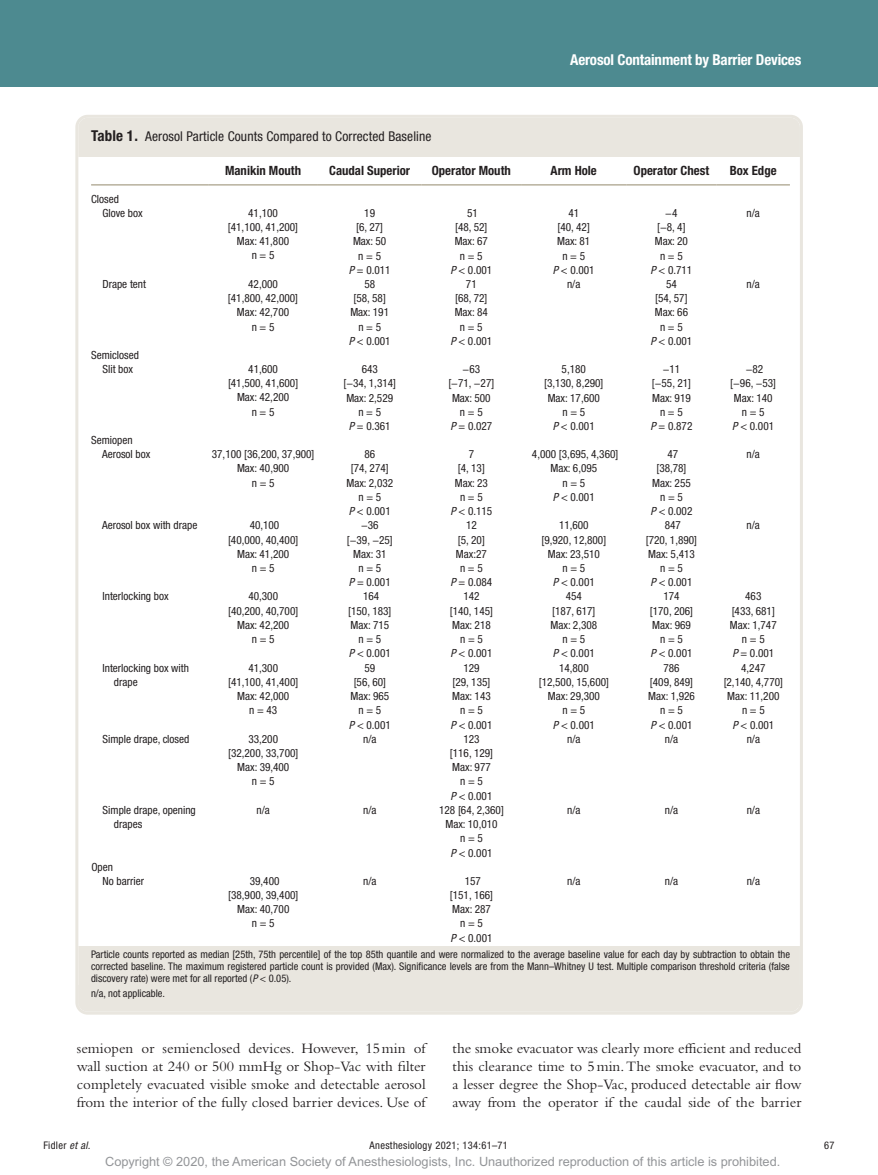
<style>
.page{position:relative;width:878px;height:1175px;background:#fff}
.page>*{position:absolute;margin:0;border:0;box-sizing:border-box;transform-origin:0 0}
.t1{font:15px/18px "Bembo Std";color:#231f20;text-align:justify}
.t2{font:700 condensed 15px "Helvetica Neue LT Std";letter-spacing:-.01em;color:#fff}
.t3{font:condensed 13.5px "Helvetica Neue LT Std";letter-spacing:.01em;color:#231f20}
.t4{font:12.75px "Arial MT Std";color:#939598}
.t5{font:700 condensed 12.75px "Helvetica Neue LT Std";color:#231f20}
.t6{font:condensed 11.25px/14.2px "Helvetica Neue LT Std";color:#231f20;text-align:center}
.t7{font:condensed 10.5px/12px "Helvetica Neue LT Std";color:#231f20;text-align:justify}
.t8{font:condensed 10.5px "Helvetica Neue LT Std";letter-spacing:.03em;color:#231f20}
.s1{font-weight:700;font-size:15px}
.s2{font-style:italic}
</style>
<div class="page">
<div style="left:0;top:0;width:878px;height:86px;background:#4d8a90"></div>
<hr style="left:91px;top:184px;width:117px;height:1px;background:#9f967d">
<hr style="left:208px;top:184px;width:110px;height:1px;background:#9f967d">
<hr style="left:318px;top:184px;width:103px;height:1px;background:#9f967d">
<hr style="left:421px;top:184px;width:100px;height:1px;background:#9f967d">
<hr style="left:521px;top:184px;width:105px;height:1px;background:#9f967d">
<hr style="left:626px;top:184px;width:90px;height:1px;background:#9f967d">
<hr style="left:716px;top:184px;width:73px;height:1px;background:#9f967d">
<div style="left:78px;top:118px;width:721px;height:38px;background:#e9e6df"></div>
<div style="left:78px;top:946px;width:721px;height:62px;background:#e9e6df"></div>
<div style="left:78px;top:985px;width:721px;height:26px;background:#e9e6df"></div>
<h1 class="t2" style="left:570px;top:51px;width:233px">Aerosol Containment by Barrier Devices</h1>
<p class="t3" style="left:91px;top:129px;width:342px"><span class="s1">Table 1.</span> Aerosol Particle Counts Compared to Corrected Baseline</p>
<p class="t5" style="left:225px;top:163px;width:77px">Manikin Mouth</p>
<p class="t5" style="left:329px;top:163px;width:82px">Caudal Superior</p>
<p class="t5" style="left:432px;top:163px;width:81px">Operator Mouth</p>
<p class="t5" style="left:550px;top:163px;width:48px">Arm Hole</p>
<p class="t5" style="left:633px;top:163px;width:77px">Operator Chest</p>
<p class="t5" style="left:729px;top:163px;width:48px">Box Edge</p>
<p class="t6" style="left:102px;top:191px;width:42px;text-align:left;text-indent:-11px">Closed<br>Glove box</p>
<p class="t6" style="left:228px;top:205px;width:72px">41,100<br>[41,100, 41,200]<br>Max: 41,800<br>n = 5</p>
<p class="t6" style="left:349px;top:205px;width:43px">19<br>[6, 27]<br>Max: 50<br>n = 5<br><span class="s2">P</span> = 0.011</p>
<p class="t6" style="left:450px;top:205px;width:43px">51<br>[48, 52]<br>Max: 67<br>n = 5<br><span class="s2">P</span> &lt; 0.001</p>
<p class="t6" style="left:552px;top:205px;width:43px">41<br>[40, 42]<br>Max: 81<br>n = 5<br><span class="s2">P</span> &lt; 0.001</p>
<p class="t6" style="left:650px;top:205px;width:43px">−4<br>[−8, 4]<br>Max: 20<br>n = 5<br><span class="s2">P</span> &lt; 0.711</p>
<p class="t6" style="left:746px;top:206px;width:15px">n/a</p>
<p class="t6" style="left:102px;top:277px;width:45px">Drape tent</p>
<p class="t6" style="left:228px;top:277px;width:72px">42,000<br>[41,800, 42,000]<br>Max: 42,700<br>n = 5</p>
<p class="t6" style="left:349px;top:277px;width:43px">58<br>[58, 58]<br>Max: 191 n = 5<br><span class="s2">P</span> &lt; 0.001</p>
<p class="t6" style="left:450px;top:277px;width:43px">71<br>[68, 72]<br>Max: 84<br>n = 5<br><span class="s2">P</span> &lt; 0.001</p>
<p class="t6" style="left:567px;top:277px;width:15px">n/a</p>
<p class="t6" style="left:650px;top:277px;width:43px">54<br>[54, 57]<br>Max: 66<br>n = 5<br><span class="s2">P</span> &lt; 0.001</p>
<p class="t6" style="left:746px;top:277px;width:15px">n/a</p>
<p class="t6" style="left:91px;top:348px;width:49px">Semiclosed<br>Slit box</p>
<p class="t6" style="left:228px;top:362px;width:72px">41,600<br>[41,500, 41,600]<br>Max: 42,200<br>n = 5</p>
<p class="t6" style="left:343px;top:362px;width:54px">643<br>[−34, 1,314]<br>Max: 2,529 n = 5<br><span class="s2">P</span> = 0.361</p>
<p class="t6" style="left:448px;top:362px;width:47px">−63<br>[−71, −27]<br>Max: 500 n = 5<br><span class="s2">P</span> = 0.027</p>
<p class="t6" style="left:544px;top:362px;width:61px">5,180<br>[3,130, 8,290]<br>Max: 17,600 n = 5<br><span class="s2">P</span> &lt; 0.001</p>
<p class="t6" style="left:650px;top:362px;width:43px">−11 [−55, 21]<br>Max: 919 n = 5<br><span class="s2">P</span> = 0.872</p>
<p class="t6" style="left:730px;top:362px;width:47px">−82<br>[−96, −53]<br>Max: 140 n = 5<br><span class="s2">P</span> &lt; 0.001</p>
<p class="t6" style="left:102px;top:433px;width:50px;text-align:left;text-indent:-11px">Semiopen<br>Aerosol box</p>
<p class="t6" style="left:212px;top:447px;width:104px">37,100 [36,200, 37,900]<br>Max: 40,900<br>n = 5</p>
<p class="t6" style="left:346px;top:447px;width:48px">86<br>[74, 274]<br>Max: 2,032 n = 5<br><span class="s2">P</span> &lt; 0.001</p>
<p class="t6" style="left:450px;top:447px;width:43px">7<br>[4, 13]<br>Max: 23<br>n = 5<br><span class="s2">P</span> &lt; 0.115</p>
<p class="t6" style="left:532px;top:447px;width:88px">4,000 [3,695, 4,360]<br>Max: 6,095<br>n = 5<br><span class="s2">P</span> &lt; 0.001</p>
<p class="t6" style="left:650px;top:447px;width:43px">47 [38,78]<br>Max: 255 n = 5<br><span class="s2">P</span> &lt; 0.002</p>
<p class="t6" style="left:746px;top:447px;width:15px">n/a</p>
<p class="t6" style="left:102px;top:518px;width:97px">Aerosol box with drape</p>
<p class="t6" style="left:228px;top:518px;width:72px">40,100<br>[40,000, 40,400]<br>Max: 41,200<br>n = 5</p>
<p class="t6" style="left:347px;top:518px;width:47px">−36<br>[−39, −25]<br>Max: 31<br>n = 5<br><span class="s2">P</span> = 0.001</p>
<p class="t6" style="left:450px;top:518px;width:43px">12<br>[5, 20]<br>Max:27<br>n = 5<br><span class="s2">P</span> = 0.084</p>
<p class="t6" style="left:541px;top:518px;width:66px">11,600<br>[9,920, 12,800]<br>Max: 23,510<br>n = 5<br><span class="s2">P</span> &lt; 0.001</p>
<p class="t6" style="left:645px;top:518px;width:53px">847<br>[720, 1,890]<br>Max: 5,413 n = 5<br><span class="s2">P</span> &lt; 0.001</p>
<p class="t6" style="left:746px;top:518px;width:15px">n/a</p>
<p class="t6" style="left:102px;top:589px;width:68px">Interlocking box</p>
<p class="t6" style="left:228px;top:589px;width:72px">40,300<br>[40,200, 40,700]<br>Max: 42,200<br>n = 5</p>
<p class="t6" style="left:348px;top:589px;width:45px">164<br>[150, 183]<br>Max: 715 n = 5<br><span class="s2">P</span> &lt; 0.001</p>
<p class="t6" style="left:450px;top:589px;width:45px">142<br>[140, 145]<br>Max: 218 n = 5<br><span class="s2">P</span> &lt; 0.001</p>
<p class="t6" style="left:550px;top:589px;width:48px">454<br>[187, 617]<br>Max: 2,308 n = 5<br><span class="s2">P</span> &lt; 0.001</p>
<p class="t6" style="left:650px;top:589px;width:45px">174<br>[170, 206]<br>Max: 969 n = 5<br><span class="s2">P</span> &lt; 0.001</p>
<p class="t6" style="left:730px;top:589px;width:48px">463<br>[433, 681]<br>Max: 1,747 n = 5<br><span class="s2">P</span> = 0.001</p>
<p class="t6" style="left:114px;top:660px;width:77px;text-align:left;text-indent:-11px">Interlocking box with drape</p>
<p class="t6" style="left:228px;top:660px;width:72px">41,300<br>[41,100, 41,400]<br>Max: 42,000<br>n = 43</p>
<p class="t6" style="left:349px;top:660px;width:43px">59<br>[56, 60]<br>Max: 965 n = 5<br><span class="s2">P</span> &lt; 0.001</p>
<p class="t6" style="left:450px;top:660px;width:43px">129<br>[29, 135]<br>Max: 143 n = 5<br><span class="s2">P</span> &lt; 0.001</p>
<p class="t6" style="left:539px;top:660px;width:72px">14,800<br>[12,500, 15,600]<br>Max: 29,300<br>n = 5<br><span class="s2">P</span> &lt; 0.001</p>
<p class="t6" style="left:648px;top:660px;width:48px">786<br>[409, 849]<br>Max: 1,926 n = 5<br><span class="s2">P</span> &lt; 0.001</p>
<p class="t6" style="left:723px;top:660px;width:61px">4,247<br>[2,140, 4,770]<br>Max: 11,200 n = 5<br><span class="s2">P</span> &lt; 0.001</p>
<p class="t6" style="left:103px;top:731px;width:88px">Simple drape, closed</p>
<p class="t6" style="left:228px;top:731px;width:72px">33,200<br>[32,200, 33,700]<br>Max: 39,400<br>n = 5</p>
<p class="t6" style="left:363px;top:731px;width:15px">n/a</p>
<p class="t6" style="left:450px;top:731px;width:45px">123<br>[116, 129]<br>Max: 977 n = 5<br><span class="s2">P</span> &lt; 0.001</p>
<p class="t6" style="left:567px;top:731px;width:15px">n/a</p>
<p class="t6" style="left:665px;top:731px;width:15px">n/a</p>
<p class="t6" style="left:746px;top:731px;width:15px">n/a</p>
<p class="t6" style="left:114px;top:802px;width:83px;text-align:left;text-indent:-11px">Simple drape, opening drapes</p>
<p class="t6" style="left:256px;top:802px;width:15px">n/a</p>
<p class="t6" style="left:363px;top:802px;width:15px">n/a</p>
<p class="t6" style="left:439px;top:802px;width:66px">128 [64, 2,360]<br>Max: 10,010<br>n = 5<br><span class="s2">P</span> &lt; 0.001</p>
<p class="t6" style="left:567px;top:802px;width:15px">n/a</p>
<p class="t6" style="left:665px;top:802px;width:15px">n/a</p>
<p class="t6" style="left:746px;top:802px;width:15px">n/a</p>
<p class="t6" style="left:103px;top:859px;width:43px;text-align:left;text-indent:-11px">Open<br>No barrier</p>
<p class="t6" style="left:228px;top:873px;width:72px">39,400<br>[38,900, 39,400]<br>Max: 40,700<br>n = 5</p>
<p class="t6" style="left:363px;top:873px;width:15px">n/a</p>
<p class="t6" style="left:450px;top:873px;width:45px">157<br>[151, 166]<br>Max: 287 n = 5<br><span class="s2">P</span> &lt; 0.001</p>
<p class="t6" style="left:567px;top:873px;width:15px">n/a</p>
<p class="t6" style="left:665px;top:873px;width:15px">n/a</p>
<p class="t6" style="left:746px;top:873px;width:15px">n/a</p>
<p class="t7" style="left:91px;top:948px;width:700px">Particle counts reported as median [25th, 75th percentile] of the top 85th quantile and were normalized to the average baseline value for each day by subtraction to obtain the corrected baseline. The maximum registered particle count is provided (Max). Significance levels are from the Mann–Whitney U test. Multiple comparison threshold criteria (false discovery rate) were met for all reported (<span class="s2">P</span> &lt; 0.05).</p>
<p class="t7" style="left:91px;top:987px;width:75px">n/a, not applicable.</p>
<h1 class="t1" style="left:77px;top:1039px;width:350px">semiopen or semienclosed devices. However, 15min of wall suction at 240 or 500 mmHg or Shop-Vac with filter completely evacuated visible smoke and detectable aerosol from the interior of the fully closed barrier devices. Use of</h1>
<h1 class="t1" style="left:452px;top:1039px;width:350px">the smoke evacuator was clearly more efficient and reduced this clearance time to 5min. The smoke evacuator, and to a lesser degree the Shop-Vac, produced detectable air flow away from the operator if the caudal side of the barrier</h1>
<p class="t7" style="left:44px;top:1139px;width:48px">Fidler <span class="s2">et al.</span></p>
<p class="t8" style="left:369px;top:1139px;width:140px">Anesthesiology 2021; 134:61–71</p>
<p class="t7" style="left:824px;top:1139px;width:12px">67</p>
<p class="t4" style="left:105px;top:1154px;width:676px">Copyright © 2020, the American Society of Anesthesiologists, Inc. Unauthorized reproduction of this article is prohibited.</p>
</div>
